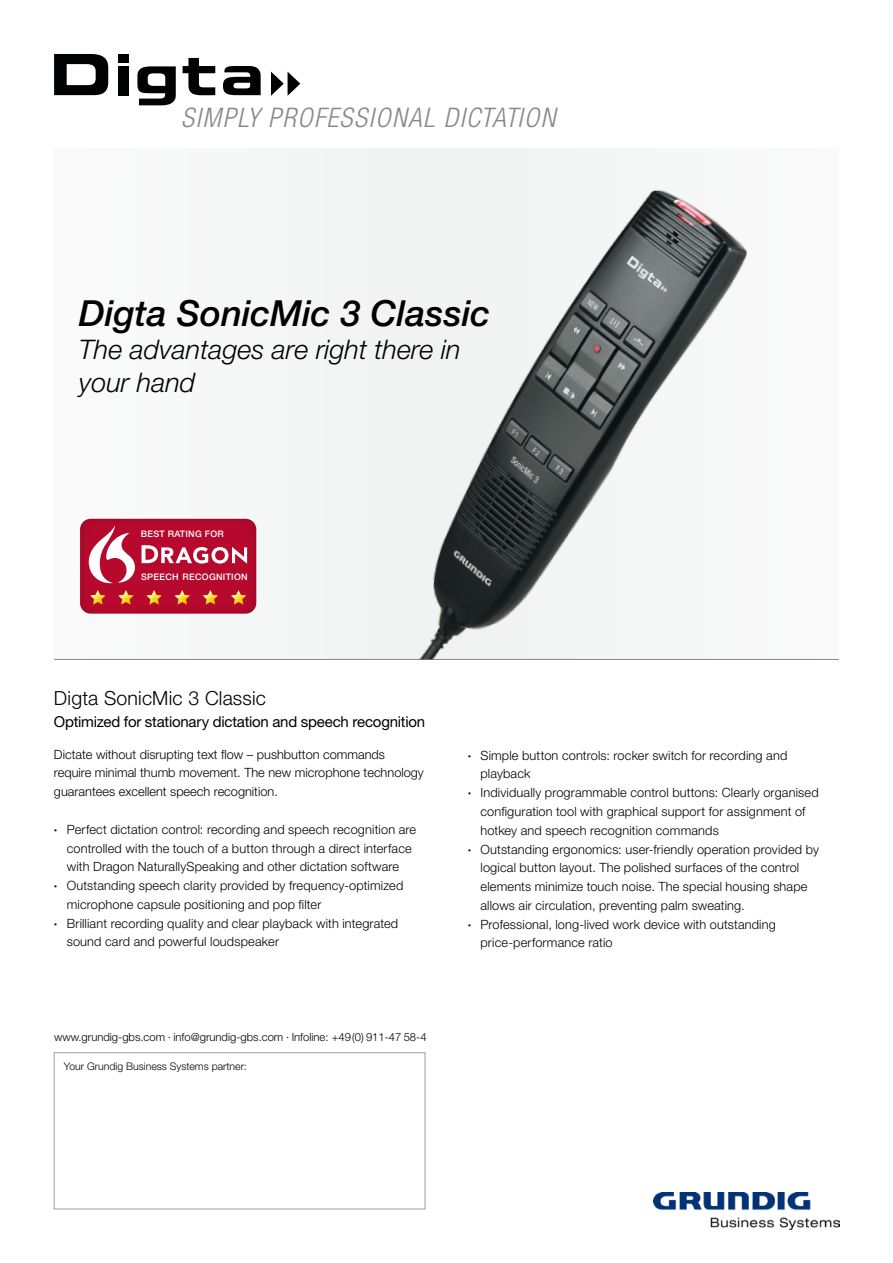
<style>
.page{position:relative;width:893px;height:1263px;background:#fff}
.page>*{position:absolute;margin:0;border:0;box-sizing:border-box;transform-origin:0 0}
.t1{font:italic 500 36px "Helvetica Neue LT Std";color:#000}
.t2{font:italic 300 27px/33px "Helvetica Neue LT Std";color:#000}
.t3{font:italic 300 condensed 27px "Helvetica Neue LT Std";letter-spacing:.055em;color:#87888a}
.t4{font:300 19.5px "Helvetica Neue LT Std";letter-spacing:.01em;color:#000}
.t5{font:15px "Helvetica Neue LT Std";letter-spacing:-.015em;color:#000}
.t6{font:300 12.75px/18.8px "Helvetica Neue LT Std";letter-spacing:.01em;color:#000}
.t7{font:300 11.25px "Helvetica Neue LT Std";color:#000}
.t8{font:300 10.5px "Helvetica Neue LT Std";color:#000}
.t9{font:500 9px "Helvetica Neue LT Std";letter-spacing:.03em;color:#fff}
.s1{font-weight:700}
</style>
<div class="page">
<div style="left:54px;top:148px;width:785px;height:511px;background:#f1f3f3"></div>
<hr style="left:54px;top:659px;width:785px;height:1px;background:#87888a">
<img style="left:419px;top:190px;width:328px;height:469px">
<div style="left:80px;top:519px;width:176px;height:95px;background:#b6092d;border-radius:11px"></div>
<svg style="left:90px;top:590px;width:16px;height:15px"></svg>
<svg style="left:118px;top:590px;width:16px;height:15px"></svg>
<svg style="left:146px;top:590px;width:16px;height:15px"></svg>
<svg style="left:174px;top:590px;width:16px;height:15px"></svg>
<svg style="left:202px;top:590px;width:16px;height:15px"></svg>
<svg style="left:231px;top:590px;width:15px;height:15px"></svg>
<svg style="left:142px;top:545px;width:105px;height:19px"></svg>
<svg style="left:89px;top:526px;width:46px;height:57px"></svg>
<div style="left:54px;top:1052px;width:371px;height:157px;background:#fff;border:1px solid #9c9e9f"></div>
<img style="left:653px;top:1192px;width:186px;height:37px">
<svg style="left:223px;top:66px;width:38px;height:29px"></svg>
<svg style="left:183px;top:58px;width:32px;height:37px"></svg>
<svg style="left:137px;top:66px;width:39px;height:39px"></svg>
<svg style="left:271px;top:72px;width:29px;height:24px"></svg>
<svg style="left:54px;top:54px;width:54px;height:41px"></svg>
<div style="left:118px;top:66px;width:10px;height:29px;background:#000204"></div>
<div style="left:118px;top:54px;width:10px;height:9px;background:#000204"></div>
<h2 class="t3" style="left:181px;top:102px;width:376px">SIMPLY PROFESSIONAL DICTATION</h2>
<h1 class="t1" style="left:79px;top:291px;width:413px">Digta SonicMic 3 Classic</h1>
<h2 class="t2" style="left:79px;top:332px;width:383px">The advantages are right there in your hand</h2>
<p class="t9" style="left:141px;top:528px;width:85px">BEST RATING FOR</p>
<p class="t9" style="left:141px;top:571px;width:108px">SPEECH RECOGNITION</p>
<h3 class="t4" style="left:54px;top:686px;width:214px">Digta SonicMic 3 Classic</h3>
<p class="t5" style="left:54px;top:713px;width:373px">Optimized for stationary dictation and speech recognition</p>
<p class="t6" style="left:54px;top:744px;width:371px">Dictate without disrupting text flow – pushbutton commands require minimal thumb movement. The new microphone technology guarantees excellent speech recognition.</p>
<p class="t6" style="left:54px;top:819px;width:364px"><span class="s1">·</span> Perfect dictation control: recording and speech recognition are</p>
<p class="t6" style="left:67px;top:838px;width:346px">controlled with the touch of a button through a direct interface</p>
<p class="t6" style="left:67px;top:857px;width:334px">with Dragon NaturallySpeaking and other dictation software</p>
<p class="t6" style="left:54px;top:876px;width:351px"><span class="s1">·</span> Outstanding speech clarity provided by frequency-optimized</p>
<p class="t6" style="left:67px;top:894px;width:256px">microphone capsule positioning and pop filter</p>
<p class="t6" style="left:54px;top:913px;width:346px"><span class="s1">·</span> Brilliant recording quality and clear playback with integrated</p>
<p class="t6" style="left:67px;top:932px;width:214px">sound card and powerful loudspeaker</p>
<p class="t7" style="left:54px;top:1030px;width:374px">www.grundig-gbs.com · info@grundig-gbs.com · Infoline: +49(0) 911-47 58-4</p>
<p class="t8" style="left:64px;top:1060px;width:184px">Your Grundig Business Systems partner:</p>
<p class="t6" style="left:468px;top:745px;width:321px"><span class="s1">·</span> Simple button controls: rocker switch for recording and</p>
<p class="t6" style="left:480px;top:764px;width:52px">playback</p>
<p class="t6" style="left:468px;top:783px;width:352px"><span class="s1">·</span> Individually programmable control buttons: Clearly organised</p>
<p class="t6" style="left:480px;top:802px;width:326px">configuration tool with graphical support for assignment of</p>
<p class="t6" style="left:480px;top:820px;width:240px">hotkey and speech recognition commands</p>
<p class="t6" style="left:468px;top:839px;width:353px"><span class="s1">·</span> Outstanding ergonomics: user-friendly operation provided by</p>
<p class="t6" style="left:480px;top:858px;width:320px">logical button layout. The polished surfaces of the control</p>
<p class="t6" style="left:480px;top:877px;width:329px">elements minimize touch noise. The special housing shape</p>
<p class="t6" style="left:480px;top:895px;width:266px">allows air circulation, preventing palm sweating.</p>
<p class="t6" style="left:468px;top:914px;width:310px"><span class="s1">·</span> Professional, long-lived work device with outstanding</p>
<p class="t6" style="left:480px;top:933px;width:134px">price-performance ratio</p>
</div>
